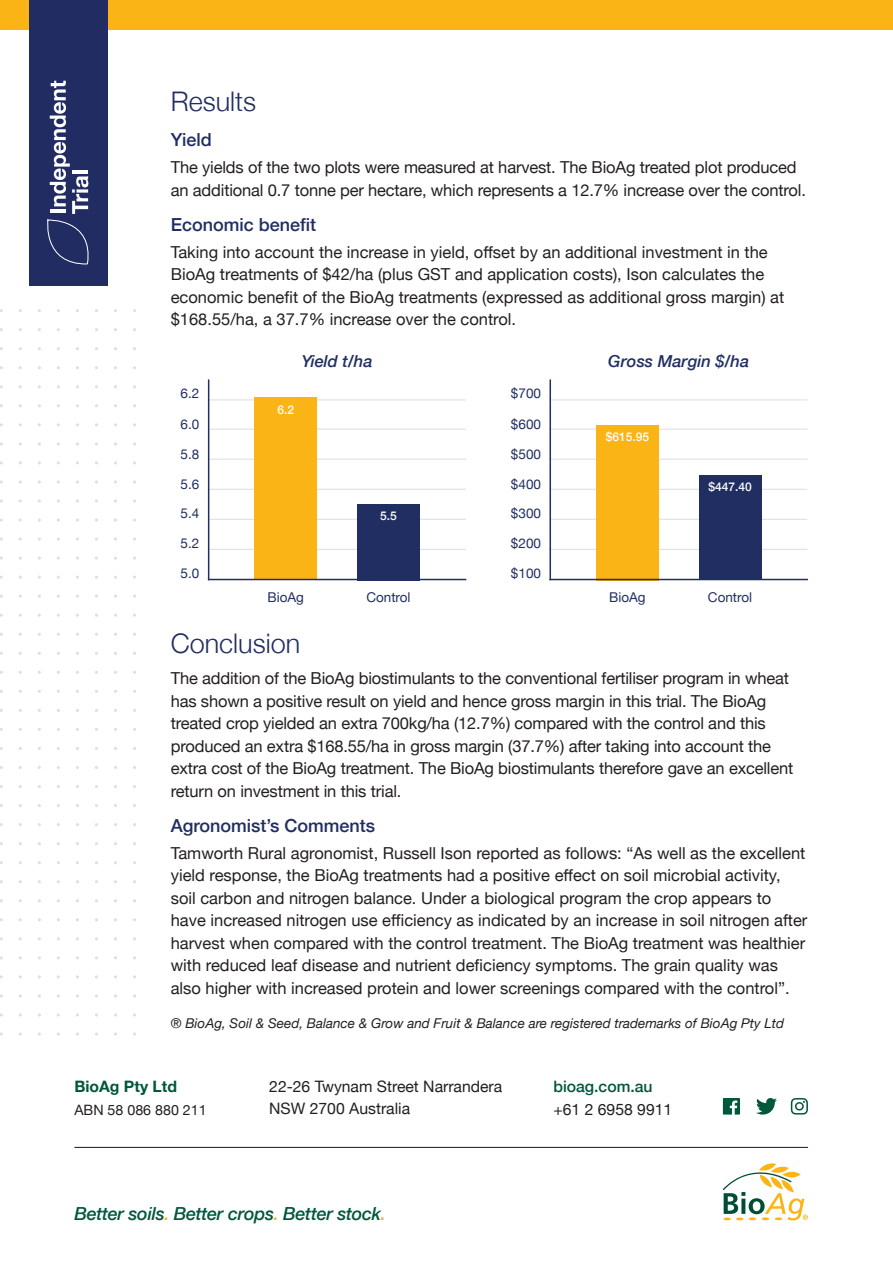
<style>
.page{position:relative;width:893px;height:1263px;background:#fff}
.page>*{position:absolute;margin:0;border:0;box-sizing:border-box;transform-origin:0 0}
.t1{font:300 27px "Helvetica Neue";color:#212e62}
.t2{font:500 18px "Helvetica Neue";color:#212e62}
.t3{font:italic 500 18px "Helvetica Neue";letter-spacing:-.015em;color:#01573c}
.t4{font:16.5px/22.5px "Helvetica Neue";color:#231f20}
.t5{font:italic 500 16.5px "Helvetica Neue";color:#212e62}
.t6{font:15.75px/22.5px "Helvetica Neue";color:#231f20}
.t7{font:500 15.75px "Helvetica Neue";color:#01573c}
.t8{font:700 15.75px "Helvetica Neue";color:#01573c}
.t9{font:14.25px "Helvetica Neue";color:#231f20}
.t10{font:italic 13.5px "Helvetica Neue";color:#231f20}
.t11{font:13.5px "Helvetica Neue";color:#212e62}
.t12{font:500 12px "Helvetica Neue";color:#fff}
.s1{color:#fcb423}
</style>
<div class="page">
<div style="left:0;top:0;width:893px;height:30px;background:#fbb416"></div>
<div style="left:29px;top:0;width:78px;height:285px;background:#212d62"></div>
<svg style="left:47px;top:81px;width:42px;height:184px"></svg>
<hr style="left:72px;top:171px;width:16px;height:3px;background:#fff">
<hr style="left:208px;top:519px;width:258px;height:1px;background:#dcdce5">
<hr style="left:208px;top:489px;width:258px;height:1px;background:#dcdce5">
<hr style="left:208px;top:459px;width:258px;height:1px;background:#dcdce5">
<hr style="left:208px;top:549px;width:258px;height:1px;background:#dcdce5">
<hr style="left:208px;top:429px;width:258px;height:1px;background:#dcdce5">
<hr style="left:208px;top:399px;width:258px;height:1px;background:#dcdce5">
<hr style="left:550px;top:519px;width:257px;height:1px;background:#dcdce5">
<hr style="left:550px;top:489px;width:257px;height:1px;background:#dcdce5">
<hr style="left:550px;top:459px;width:258px;height:1px;background:#dcdce5">
<hr style="left:549px;top:549px;width:258px;height:1px;background:#dcdce5">
<hr style="left:549px;top:429px;width:258px;height:1px;background:#dcdce5">
<hr style="left:549px;top:399px;width:258px;height:1px;background:#dcdce5">
<hr style="left:208px;top:379px;width:1px;height:201px;background:#212e62">
<hr style="left:549px;top:379px;width:2px;height:201px;background:#212e62">
<div style="left:254px;top:398px;width:63px;height:182px;background:#fbb416"></div>
<div style="left:357px;top:504px;width:63px;height:76px;background:#212e62"></div>
<div style="left:596px;top:425px;width:63px;height:155px;background:#fbb416"></div>
<div style="left:699px;top:475px;width:62px;height:105px;background:#212e62"></div>
<hr style="left:208px;top:579px;width:258px;height:1px;background:#212e62">
<hr style="left:549px;top:579px;width:259px;height:1px;background:#212e62">
<hr style="left:74px;top:1147px;width:734px;height:1px;background:#212d62">
<svg style="left:723px;top:1163px;width:85px;height:57px"></svg>
<svg style="left:791px;top:1098px;width:17px;height:16px"></svg>
<svg style="left:756px;top:1098px;width:21px;height:16px"></svg>
<svg style="left:723px;top:1098px;width:17px;height:16px"></svg>
<h1 class="t1" style="left:171px;top:80px;width:87px">Results</h1>
<p class="t2" style="left:171px;top:125px;width:43px">Yield</p>
<p class="t4" style="left:171px;top:157px;width:637px">The yields of the two plots were measured at harvest. The BioAg treated plot produced an additional 0.7 tonne per hectare, which represents a 12.7% increase over the control.</p>
<p class="t2" style="left:171px;top:210px;width:147px">Economic benefit</p>
<p class="t4" style="left:171px;top:241px;width:615px">Taking into account the increase in yield, offset by an additional investment in the BioAg treatments of $42/ha (plus GST and application costs), Ison calculates the economic benefit of the BioAg treatments (expressed as additional gross margin) at $168.55/ha, a 37.7% increase over the control.</p>
<p class="t5" style="left:302px;top:347px;width:72px">Yield t/ha</p>
<p class="t5" style="left:608px;top:347px;width:142px">Gross Margin $/ha</p>
<p class="t11" style="left:181px;top:383px;width:20px">6.2</p>
<p class="t11" style="left:511px;top:383px;width:32px">$700</p>
<p class="t12" style="left:277px;top:400px;width:18px">6.2</p>
<p class="t11" style="left:181px;top:415px;width:20px">6.0</p>
<p class="t11" style="left:511px;top:415px;width:32px">$600</p>
<p class="t12" style="left:606px;top:427px;width:45px">$615.95</p>
<p class="t11" style="left:181px;top:444px;width:20px">5.8</p>
<p class="t11" style="left:511px;top:444px;width:32px">$500</p>
<p class="t11" style="left:181px;top:474px;width:20px">5.6</p>
<p class="t11" style="left:511px;top:474px;width:32px">$400</p>
<p class="t11" style="left:181px;top:504px;width:20px">5.4</p>
<p class="t11" style="left:511px;top:504px;width:32px">$300</p>
<p class="t11" style="left:181px;top:533px;width:20px">5.2</p>
<p class="t11" style="left:511px;top:533px;width:32px">$200</p>
<p class="t11" style="left:181px;top:563px;width:20px">5.0</p>
<p class="t11" style="left:511px;top:563px;width:32px">$100</p>
<p class="t11" style="left:268px;top:587px;width:38px">BioAg</p>
<p class="t11" style="left:366px;top:587px;width:46px">Control</p>
<p class="t11" style="left:609px;top:587px;width:38px">BioAg</p>
<p class="t11" style="left:708px;top:587px;width:46px">Control</p>
<p class="t12" style="left:708px;top:477px;width:45px">$447.40</p>
<p class="t12" style="left:380px;top:506px;width:18px">5.5</p>
<h1 class="t1" style="left:171px;top:622px;width:131px">Conclusion</h1>
<p class="t4" style="left:171px;top:668px;width:624px">The addition of the BioAg biostimulants to the conventional fertiliser program in wheat has shown a positive result on yield and hence gross margin in this trial. The BioAg treated crop yielded an extra 700kg/ha (12.7%) compared with the control and this produced an extra $168.55/ha in gross margin (37.7%) after taking into account the extra cost of the BioAg treatment. The BioAg biostimulants therefore gave an excellent return on investment in this trial.</p>
<p class="t2" style="left:171px;top:811px;width:206px">Agronomist’s Comments</p>
<p class="t4" style="left:171px;top:843px;width:638px">Tamworth Rural agronomist, Russell Ison reported as follows: “As well as the excellent yield response, the BioAg treatments had a positive effect on soil microbial activity, soil carbon and nitrogen balance. Under a biological program the crop appears to have increased nitrogen use efficiency as indicated by an increase in soil nitrogen after harvest when compared with the control treatment. The BioAg treatment was healthier with reduced leaf disease and nutrient deficiency symptoms. The grain quality was also higher with increased protein and lower screenings compared with the control”.</p>
<p class="t10" style="left:171px;top:1013px;width:615px">® BioAg, Soil &amp; Seed, Balance &amp; Grow and Fruit &amp; Balance are registered trademarks of BioAg Pty Ltd</p>
<p class="t8" style="left:74px;top:1074px;width:104px">BioAg Pty Ltd</p>
<p class="t9" style="left:74px;top:1099px;width:134px">ABN 58 086 880 211</p>
<p class="t6" style="left:269px;top:1076px;width:235px">22-26 Twynam Street Narrandera<br>NSW 2700 Australia</p>
<p class="t3" style="left:74px;top:1198px;width:313px">Better soils<span class="s1">.</span> Better crops<span class="s1">.</span> Better stock<span class="s1">.</span></p>
<p class="t7" style="left:553px;top:1074px;width:101px">bioag.com.au</p>
<p class="t6" style="left:553px;top:1099px;width:120px">+61 2 6958 9911</p>
</div>
